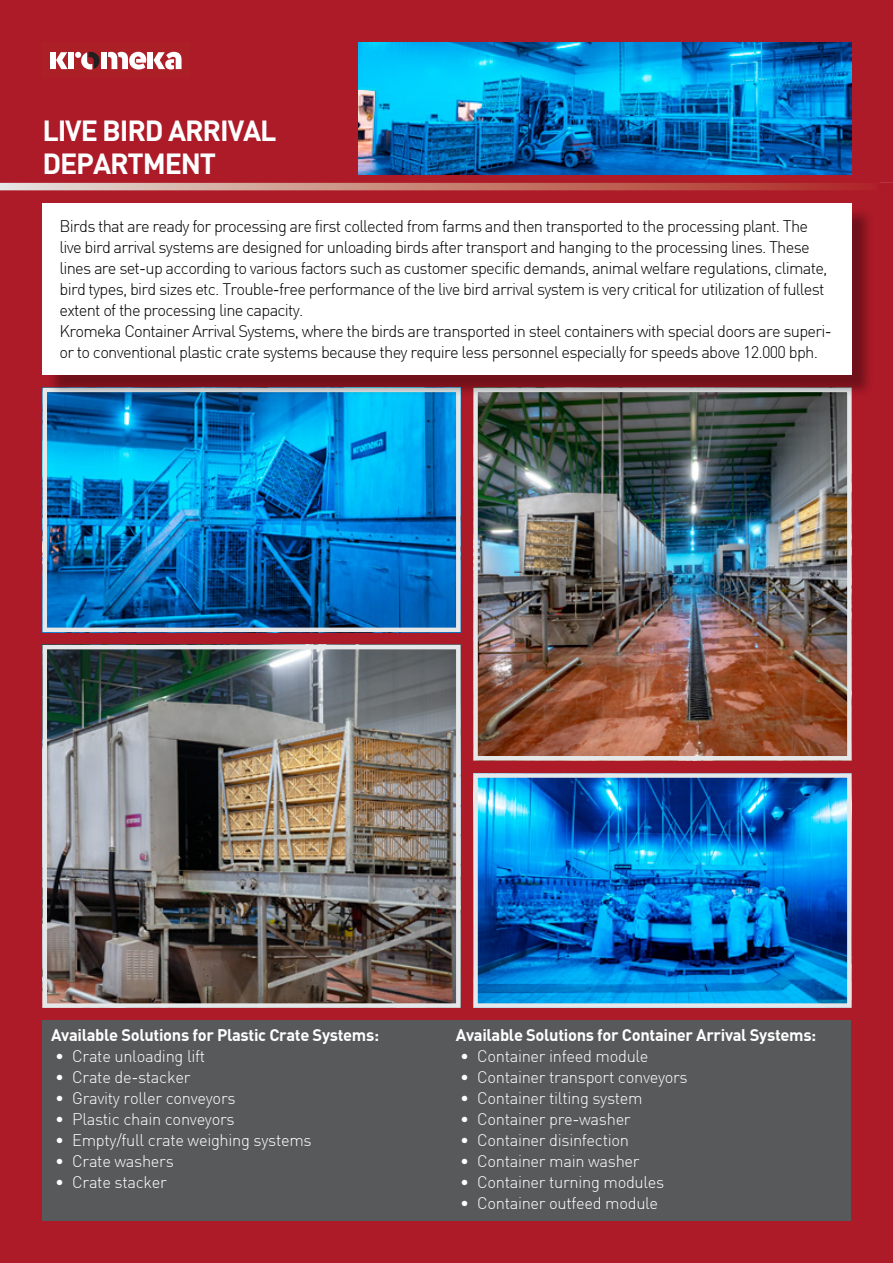
<style>
.page{position:relative;width:893px;height:1263px;background:#ad1a28}
.page>*{position:absolute;margin:0;border:0;box-sizing:border-box;transform-origin:0 0}
.t1{font:700 28.5px/33px "DIN";letter-spacing:-.04em;color:#fff}
.t2{font:300 16.5px/21px "DIN";letter-spacing:-.045em;color:#000}
.t3{font:300 16.5px "DIN";letter-spacing:-.02em;color:#fff}
.t4{font:700 16.5px "DIN";letter-spacing:-.02em;color:#fff}
</style>
<div class="page">
<img style="left:48px;top:650px;width:408px;height:353px">
<div style="left:43px;top:645px;width:418px;height:363px;border:4px solid #e6e7e8"></div>
<img style="left:478px;top:778px;width:369px;height:225px">
<div style="left:473px;top:773px;width:379px;height:235px;border:4px solid #e6e7e8"></div>
<img style="left:478px;top:397px;width:369px;height:358px">
<div style="left:473px;top:388px;width:379px;height:372px;border:4px solid #e6e7e8"></div>
<img style="left:48px;top:397px;width:408px;height:230px">
<div style="left:43px;top:388px;width:418px;height:244px;border:4px solid #e6e7e8"></div>
<div style="left:43px;top:1020px;width:808px;height:201px;background:#58595b"></div>
<div style="left:43px;top:43px;width:147px;height:34px;background:#ad1f27"></div>
<div style="left:50px;top:52px;width:6px;height:17px;background:#fff"></div>
<div style="left:148px;top:52px;width:5px;height:17px;background:#fff"></div>
<svg style="left:108px;top:51px;width:38px;height:19px"></svg>
<svg style="left:56px;top:52px;width:12px;height:17px"></svg>
<div style="left:68px;top:52px;width:6px;height:17px;background:#fff"></div>
<div style="left:101px;top:52px;width:6px;height:17px;background:#fff"></div>
<svg style="left:154px;top:51px;width:28px;height:19px"></svg>
<svg style="left:75px;top:51px;width:25px;height:19px"></svg>
<img style="left:358px;top:43px;width:494px;height:131px">
<svg style="left:0;top:183px;width:865px;height:7px"></svg>
<div style="left:46px;top:207px;width:827px;height:190px;background:#000;opacity:.35"></div>
<div style="left:43px;top:203px;width:809px;height:172px;background:#fff"></div>
<h1 class="t1" style="left:43px;top:113px;width:236px">LIVE BIRD ARRIVAL<br>DEPARTMENT</h1>
<p class="t2" style="left:60px;top:215px;width:774px">Birds that are ready for processing are first collected from farms and then transported to the processing plant. The live bird arrival systems are designed for unloading birds after transport and hanging to the processing lines. These lines are set-up according to various factors such as customer specific demands, animal welfare regulations, climate, bird types, bird sizes etc. Trouble-free performance of the live bird arrival system is very critical for utilization of fullest extent of the processing line capacity.<br>Kromeka Container Arrival Systems, where the birds are transported in steel containers with special doors are superi&shy;or to conventional plastic crate systems because they require less personnel especially for speeds above 12.000 bph.</p>
<p class="t4" style="left:51px;top:1024px;width:330px">Available Solutions for Plastic Crate Systems:</p>
<p class="t3" style="left:55px;top:1046px;width:151px">• Crate unloading lift</p>
<p class="t3" style="left:55px;top:1067px;width:137px">• Crate de-stacker</p>
<p class="t3" style="left:55px;top:1088px;width:182px">• Gravity roller conveyors</p>
<p class="t3" style="left:55px;top:1109px;width:181px">• Plastic chain conveyors</p>
<p class="t3" style="left:55px;top:1130px;width:258px">• Empty/full crate weighing systems</p>
<p class="t3" style="left:55px;top:1151px;width:120px">• Crate washers</p>
<p class="t3" style="left:55px;top:1172px;width:113px">• Crate stacker</p>
<p class="t4" style="left:456px;top:1024px;width:362px">Available Solutions for Container Arrival Systems:</p>
<p class="t3" style="left:460px;top:1046px;width:190px">• Container infeed module</p>
<p class="t3" style="left:460px;top:1067px;width:229px">• Container transport conveyors</p>
<p class="t3" style="left:460px;top:1088px;width:184px">• Container tilting system</p>
<p class="t3" style="left:460px;top:1109px;width:172px">• Container pre-washer</p>
<p class="t3" style="left:460px;top:1130px;width:170px">• Container disinfection</p>
<p class="t3" style="left:460px;top:1151px;width:181px">• Container main washer</p>
<p class="t3" style="left:460px;top:1172px;width:206px">• Container turning modules</p>
<p class="t3" style="left:460px;top:1193px;width:200px">• Container outfeed module</p>
</div>
